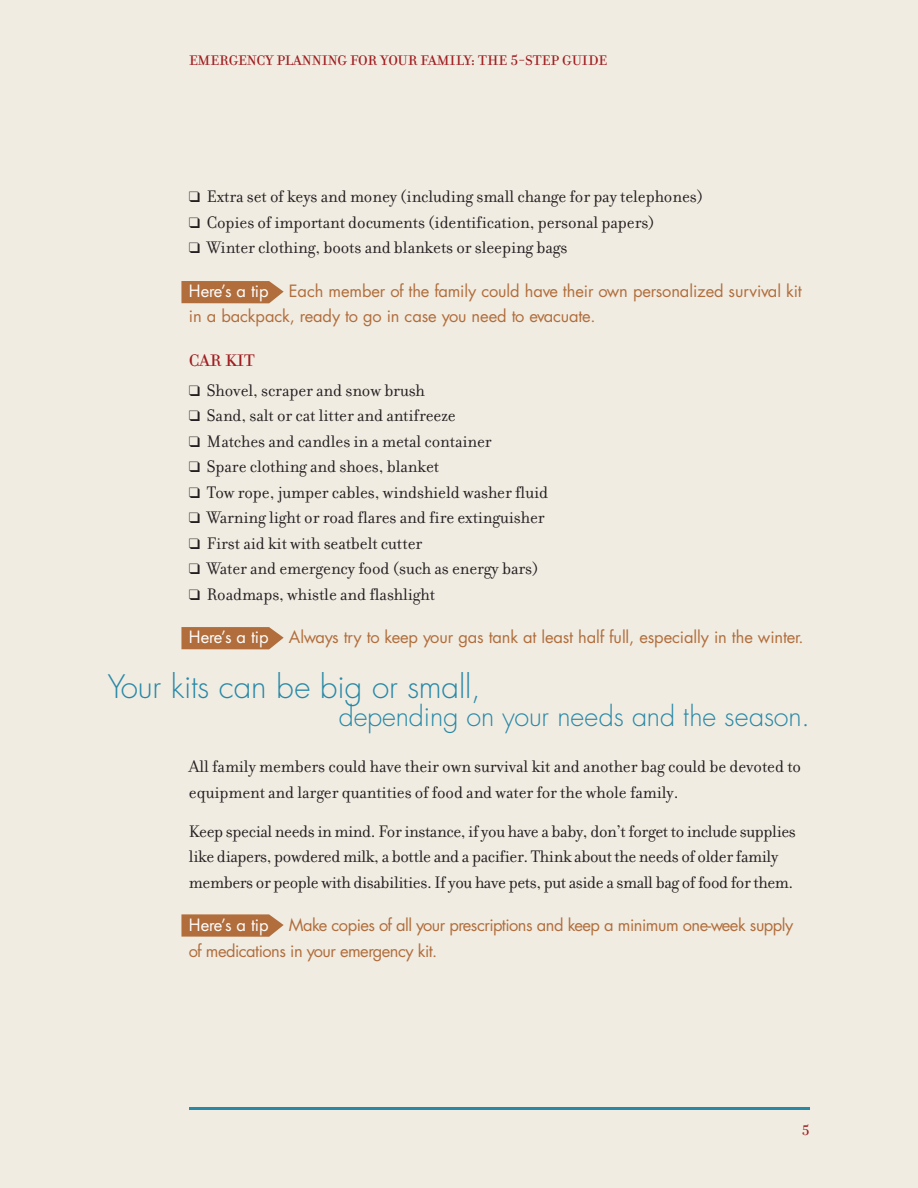
<style>
.page{position:relative;width:918px;height:1188px;background:#f1ece2}
.page>*{position:absolute;margin:0;border:0;box-sizing:border-box;transform-origin:0 0}
.t1{font:300 31.5px "Futura";letter-spacing:-.005em;color:#2889a7}
.t2{font:300 27px "Futura";letter-spacing:-.005em;color:#2889a7}
.t3{font:18px/25.5px "Filosofia";letter-spacing:-.005em;color:#231f20}
.t4{font:18px "Filosofia Unicase";letter-spacing:-.005em;color:#9f1d20}
.t5{font:16.5px/25.5px "Futura";letter-spacing:-.005em;color:#b16e3c}
.t6{font:16.5px/25.5px "Futura";letter-spacing:-.03em;color:#b16e3c}
.t7{font:15px "Filosofia Unicase";letter-spacing:-.005em;color:#9f1d20}
.s1{color:#fff}
</style>
<div class="page">
<hr style="left:189px;top:1107px;width:621px;height:3px;background:#2889a7">
<svg style="left:181px;top:914px;width:103px;height:23px;background:#b77b4d"></svg>
<svg style="left:181px;top:627px;width:103px;height:22px;background:#b67849"></svg>
<svg style="left:181px;top:281px;width:103px;height:22px;background:#b67749"></svg>
<p class="t7" style="left:189px;top:51px;width:420px">EMERGENCY PLANNING FOR YOUR FAMILY: THE 5-STEP GUIDE</p>
<p class="t3" style="left:189px;top:186px;width:516px">❑ Extra set of keys and money (including small change for pay telephones)</p>
<p class="t3" style="left:189px;top:212px;width:467px">❑ Copies of important documents (identification, personal papers)</p>
<p class="t3" style="left:189px;top:237px;width:380px">❑ Winter clothing, boots and blankets or sleeping bags</p>
<p class="t5" style="left:189px;top:279px;width:614px"><span class="s1">Here’s a tip</span> Each member of the family could have their own personalized survival kit in a backpack, ready to go in case you need to evacuate.</p>
<p class="t4" style="left:189px;top:349px;width:67px">CAR KIT</p>
<p class="t3" style="left:189px;top:380px;width:237px">❑ Shovel, scraper and snow brush</p>
<p class="t3" style="left:189px;top:405px;width:268px">❑ Sand, salt or cat litter and antifreeze</p>
<p class="t3" style="left:189px;top:431px;width:304px">❑ Matches and candles in a metal container</p>
<p class="t3" style="left:189px;top:456px;width:252px">❑ Spare clothing and shoes, blanket</p>
<p class="t3" style="left:189px;top:482px;width:361px">❑ Tow rope, jumper cables, windshield washer fluid</p>
<p class="t3" style="left:189px;top:507px;width:357px">❑ Warning light or road flares and fire extinguisher</p>
<p class="t3" style="left:189px;top:533px;width:235px">❑ First aid kit with seatbelt cutter</p>
<p class="t3" style="left:189px;top:558px;width:351px">❑ Water and emergency food (such as energy bars)</p>
<p class="t3" style="left:189px;top:584px;width:248px">❑ Roadmaps, whistle and flashlight</p>
<p class="t5" style="left:189px;top:626px;width:616px"><span class="s1">Here’s a tip</span> Always try to keep your gas tank at least half full, especially in the winter.</p>
<h1 class="t1" style="left:108px;top:672px;width:374px">Your kits can be big or small,</h1>
<h2 class="t2" style="left:339px;top:704px;width:473px">depending on your needs and the season.</h2>
<p class="t3" style="left:189px;top:756px;width:614px">All family members could have their own survival kit and another bag could be devoted to equipment and larger quantities of food and water for the whole family.</p>
<p class="t3" style="left:189px;top:821px;width:608px">Keep special needs in mind. For instance, if you have a baby, don’t forget to include supplies like diapers, powdered milk, a bottle and a pacifier. Think about the needs of older family members or people with disabilities. If you have pets, put aside a small bag of food for them.</p>
<p class="t6" style="left:189px;top:914px;width:606px"><span class="s1">Here’s a tip</span> Make copies of all your prescriptions and keep a minimum one-week supply of medications in your emergency kit.</p>
<p class="t7" style="left:802px;top:1121px;width:9px">5</p>
</div>
